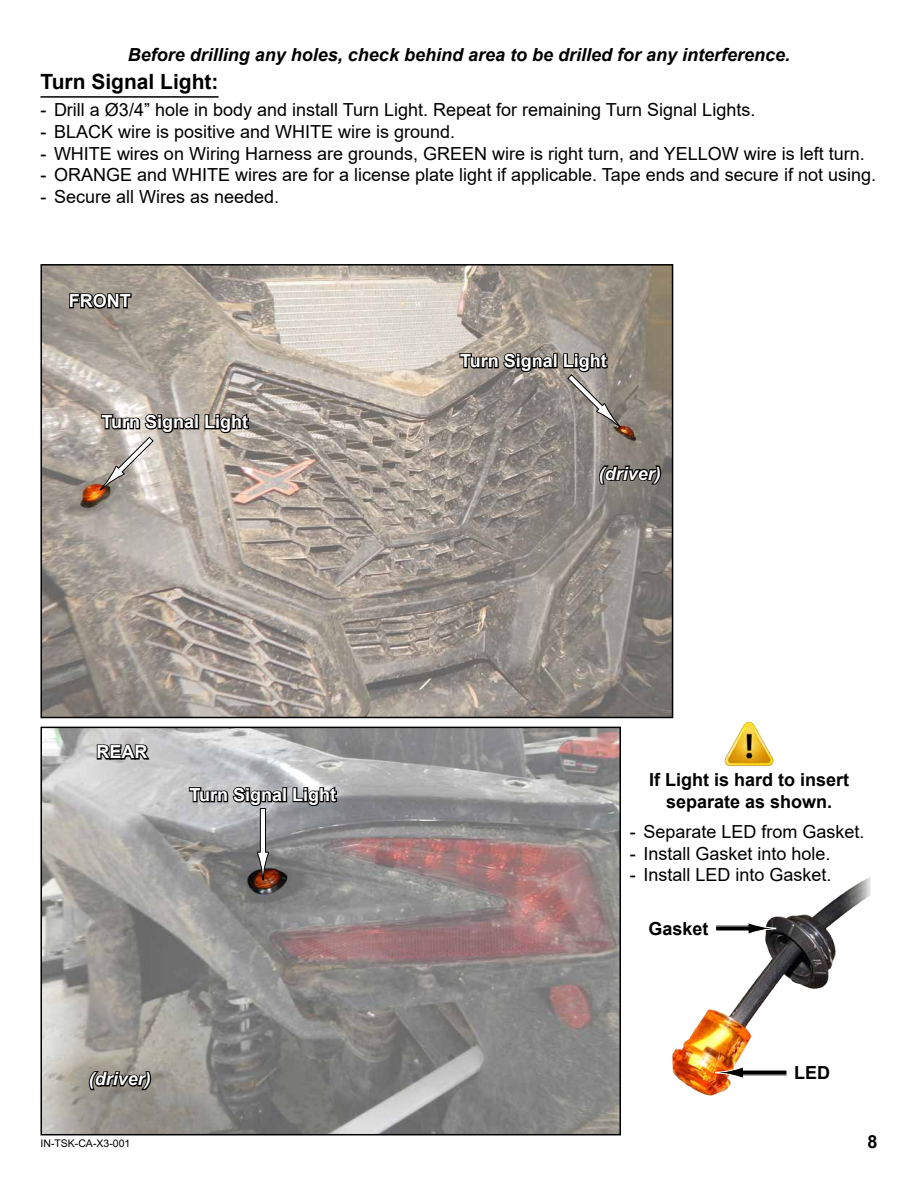
<style>
.page{position:relative;width:918px;height:1188px;background:#fff}
.page>*{position:absolute;margin:0;border:0;box-sizing:border-box;transform-origin:0 0}
.t1{font:700 21px "Arial";color:#000}
.t2{font:18px "Arial";color:#000}
.t3{font:italic 700 18px "Arial";color:#000}
.t4{font:700 18px "Arial";color:#fff}
.t5{font:700 18px/21.6px "Arial";color:#000;text-align:center}
.t6{font:italic 700 18px "Arial";color:#fff}
.t7{font:10.5px "Arial";color:#000}
</style>
<div class="page">
<img style="left:43px;top:267px;width:627px;height:448px">
<div style="left:40px;top:264px;width:633px;height:454px;border:2px solid #000"></div>
<img style="left:43px;top:730px;width:575px;height:402px">
<div style="left:40px;top:727px;width:581px;height:408px;border:2px solid #000"></div>
<svg style="left:87px;top:1070px;width:66px;height:21px"></svg>
<svg style="left:188px;top:782px;width:97px;height:26px;background:#747476"></svg>
<div style="left:282px;top:787px;width:5px;height:15px;border:2px solid #000"></div>
<svg style="left:291px;top:785px;width:47px;height:23px"></svg>
<div style="left:260px;top:808px;width:6px;height:45px;background:#fff"></div>
<div style="left:260px;top:808px;width:6px;height:45px;border:1px solid #000"></div>
<svg style="left:256px;top:851px;width:14px;height:30px"></svg>
<svg style="left:597px;top:464px;width:66px;height:22px"></svg>
<svg style="left:458px;top:348px;width:98px;height:26px;background:#67615a"></svg>
<div style="left:553px;top:353px;width:5px;height:15px;border:2px solid #000"></div>
<svg style="left:562px;top:351px;width:59px;height:78px;background:#89847e"></svg>
<div style="left:194px;top:414px;width:5px;height:15px;border:2px solid #000"></div>
<svg style="left:203px;top:412px;width:47px;height:23px"></svg>
<svg style="left:100px;top:409px;width:97px;height:83px;background:#a9a39b"></svg>
<svg style="left:68px;top:291px;width:65px;height:20px"></svg>
<svg style="left:96px;top:742px;width:56px;height:20px"></svg>
<svg style="left:40px;top:96px;width:179px;height:2px"></svg>
<img style="left:672px;top:877px;width:199px;height:219px">
<div style="left:716px;top:926px;width:32px;height:5px;background:#000"></div>
<svg style="left:747px;top:922px;width:30px;height:13px"></svg>
<div style="left:743px;top:1070px;width:44px;height:5px;background:#000"></div>
<svg style="left:715px;top:1066px;width:29px;height:13px"></svg>
<svg style="left:793px;top:1064px;width:39px;height:17px"></svg>
<svg style="left:672px;top:916px;width:39px;height:22px"></svg>
<img style="left:724px;top:721px;width:50px;height:46px">
<p class="t3" style="left:128px;top:42px;width:664px">Before drilling any holes, check behind area to be drilled for any interference.</p>
<p class="t1" style="left:40px;top:67px;width:180px">Turn Signal Light:</p>
<p class="t2" style="left:40px;top:98px;width:716px">- Drill a Ø3/4” hole in body and install Turn Light. Repeat for remaining Turn Signal Lights.</p>
<p class="t2" style="left:40px;top:119px;width:416px">- BLACK wire is positive and WHITE wire is ground.</p>
<p class="t2" style="left:40px;top:141px;width:826px">- WHITE wires on Wiring Harness are grounds, GREEN wire is right turn, and YELLOW wire is left turn.</p>
<p class="t2" style="left:40px;top:162px;width:837px">- ORANGE and WHITE wires are for a license plate light if applicable. Tape ends and secure if not using.</p>
<p class="t2" style="left:40px;top:184px;width:240px">- Secure all Wires as needed.</p>
<p class="t4" style="left:69px;top:288px;width:63px">FRONT</p>
<p class="t4" style="left:102px;top:409px;width:148px">Turn Signal Light</p>
<p class="t4" style="left:97px;top:739px;width:52px">REAR</p>
<p class="t4" style="left:190px;top:782px;width:148px">Turn Signal Light</p>
<p class="t6" style="left:89px;top:1067px;width:64px">(driver)</p>
<p class="t4" style="left:460px;top:348px;width:148px">Turn Signal Light</p>
<p class="t6" style="left:599px;top:461px;width:64px">(driver)</p>
<p class="t5" style="left:649px;top:769px;width:202px">If Light is hard to insert separate as shown.</p>
<p class="t2" style="left:630px;top:819px;width:236px">- Separate LED from Gasket.</p>
<p class="t2" style="left:630px;top:841px;width:202px">- Install Gasket into hole.</p>
<p class="t2" style="left:630px;top:863px;width:203px">- Install LED into Gasket.</p>
<p class="t5" style="left:648px;top:918px;width:62px">Gasket</p>
<p class="t5" style="left:794px;top:1062px;width:37px">LED</p>
<p class="t7" style="left:40px;top:1136px;width:91px">IN-TSK-CA-X3-001</p>
<p class="t5" style="left:867px;top:1131px;width:12px">8</p>
</div>
